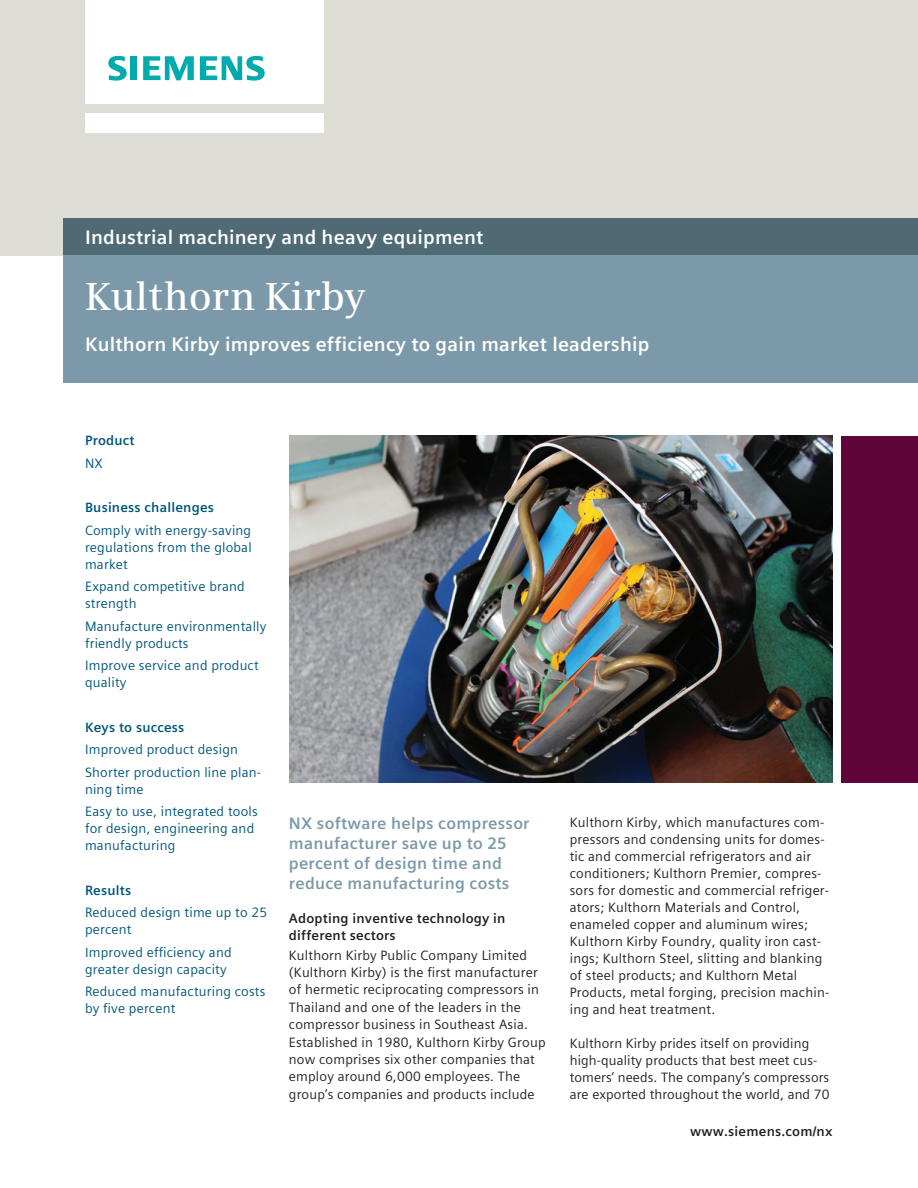
<style>
.page{position:relative;width:918px;height:1188px;background:#fff}
.page>*{position:absolute;margin:0;border:0;box-sizing:border-box;transform-origin:0 0}
.t1{font:600 39px "Siemens Serif";color:#fff}
.t2{font:700 19.5px "Siemens Sans Global";letter-spacing:.01em;color:#fff}
.t3{font:700 16.5px/20.2px "Siemens Sans Global";letter-spacing:.015em;color:#7b99a9}
.t4{font:13.5px/17px "Siemens Sans Global";letter-spacing:.015em;color:#231f20}
.t5{font:13.5px/17px "Siemens Sans Global";letter-spacing:.015em;color:#00567a}
.t6{font:700 13.5px/16.6px "Siemens Sans Global";letter-spacing:.015em;color:#231f20}
.t7{font:700 13.5px "Siemens Sans Global";letter-spacing:.015em;color:#00567a}
</style>
<div class="page">
<div style="left:0;top:0;width:918px;height:255px;background:#deddd5"></div>
<div style="left:85px;top:113px;width:238px;height:19px;background:#fff"></div>
<div style="left:85px;top:0;width:238px;height:104px;background:#fff"></div>
<svg style="left:108px;top:56px;width:19px;height:25px"></svg>
<div style="left:130px;top:56px;width:7px;height:24px;background:#00aaad"></div>
<svg style="left:143px;top:56px;width:51px;height:24px"></svg>
<svg style="left:200px;top:56px;width:65px;height:25px"></svg>
<div style="left:64px;top:218px;width:854px;height:37px;background:#4f6975"></div>
<div style="left:64px;top:255px;width:854px;height:128px;background:#7b99a9"></div>
<img style="left:289px;top:436px;width:544px;height:346px">
<div style="left:842px;top:436px;width:76px;height:346px;background:#60053a"></div>
<h2 class="t2" style="left:85px;top:222px;width:400px">Industrial machinery and heavy equipment</h2>
<h1 class="t1" style="left:85px;top:274px;width:282px">Kulthorn Kirby</h1>
<h2 class="t2" style="left:85px;top:329px;width:566px">Kulthorn Kirby improves efficiency to gain market leadership</h2>
<p class="t7" style="left:85px;top:430px;width:51px">Product</p>
<p class="t5" style="left:85px;top:455px;width:19px">NX</p>
<p class="t7" style="left:85px;top:497px;width:131px">Business challenges</p>
<p class="t5" style="left:85px;top:522px;width:168px;text-align:justify">Comply with energy-saving regulations from the global market</p>
<p class="t5" style="left:85px;top:578px;width:161px">Expand competitive brand strength</p>
<p class="t5" style="left:85px;top:618px;width:183px">Manufacture environmentally friendly products</p>
<p class="t5" style="left:85px;top:657px;width:175px">Improve service and product quality</p>
<p class="t7" style="left:85px;top:717px;width:101px">Keys to success</p>
<p class="t5" style="left:85px;top:739px;width:178px;line-height:22.4px">Improved product design<br>Shorter production line plan-</p>
<p class="t5" style="left:85px;top:778px;width:174px;line-height:22.4px">ning time<br>Easy to use, integrated tools</p>
<p class="t5" style="left:85px;top:820px;width:171px">for design, engineering and manufacturing</p>
<p class="t7" style="left:85px;top:880px;width:48px">Results</p>
<p class="t5" style="left:85px;top:904px;width:184px">Reduced design time up to 25 percent</p>
<p class="t5" style="left:85px;top:944px;width:148px">Improved efficiency and greater design capacity</p>
<p class="t5" style="left:85px;top:983px;width:182px">Reduced manufacturing costs by five percent</p>
<p class="t3" style="left:289px;top:813px;width:242px">NX software helps compressor manufacturer save up to 25 percent of design time and reduce manufacturing costs</p>
<p class="t6" style="left:289px;top:910px;width:218px">Adopting inventive technology in different sectors</p>
<p class="t4" style="left:289px;top:946px;width:258px;line-height:17.4px">Kulthorn Kirby Public Company Limited (Kulthorn Kirby) is the first manufacturer of hermetic reciprocating compressors in Thailand and one of the leaders in the compressor business in Southeast Asia.<br>Established in 1980, Kulthorn Kirby Group now comprises six other companies that employ around 6,000 employees. The group’s companies and products include</p>
<p class="t4" style="left:570px;top:814px;width:261px">Kulthorn Kirby, which manufactures com&shy;pressors and condensing units for domes&shy;tic and commercial refrigerators and air conditioners; Kulthorn Premier, compres&shy;sors for domestic and commercial refriger&shy;ators; Kulthorn Materials and Control, enameled copper and aluminum wires; Kulthorn Kirby Foundry, quality iron cast&shy;ings; Kulthorn Steel, slitting and blanking of steel products; and Kulthorn Metal Products, metal forging, precision machin&shy;ing and heat treatment.</p>
<p class="t4" style="left:570px;top:1035px;width:261px">Kulthorn Kirby prides itself on providing high-quality products that best meet cus&shy;tomers’ needs. The company’s compressors are exported throughout the world, and 70</p>
<p class="t6" style="left:690px;top:1123px;width:144px">www.siemens.com/nx</p>
</div>
